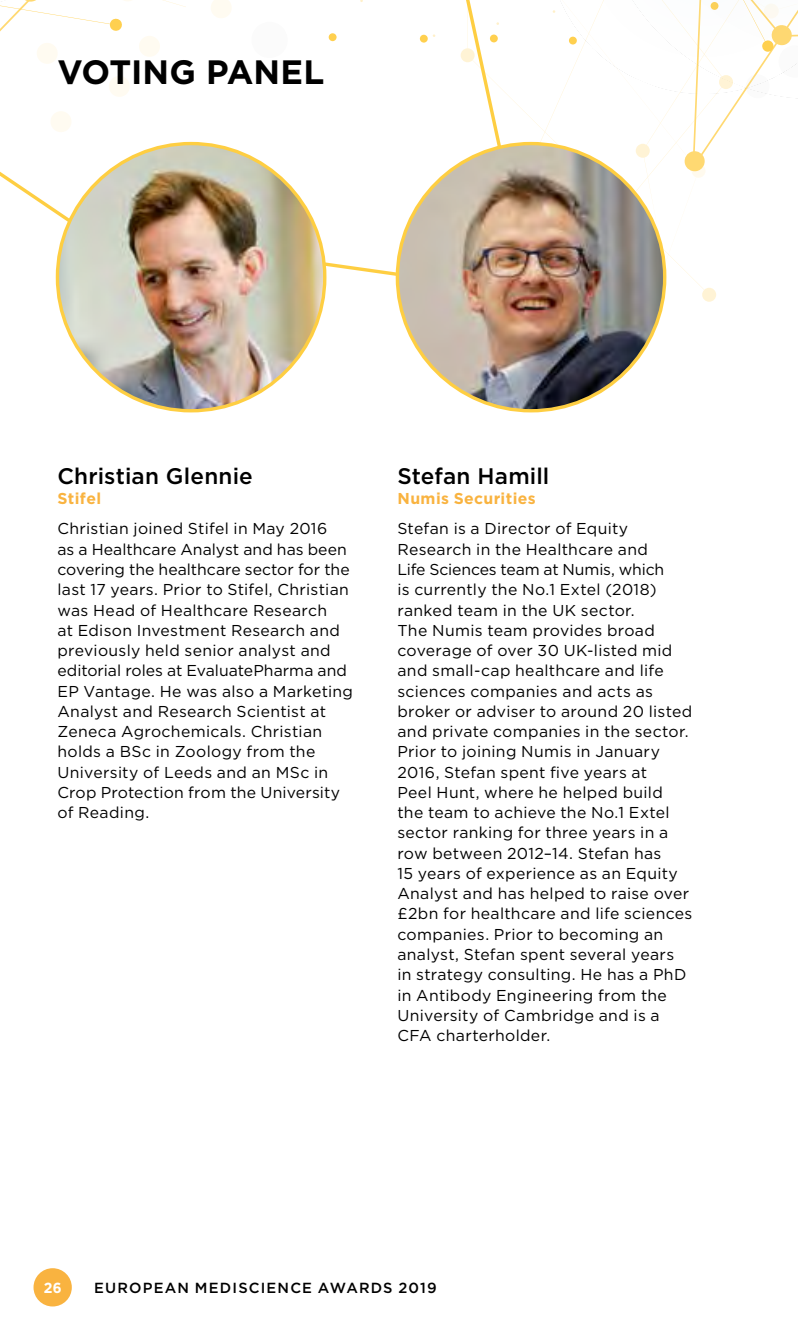
<style>
.page{position:relative;width:798px;height:1340px;background:#fff}
.page>*{position:absolute;margin:0;border:0;box-sizing:border-box;transform-origin:0 0}
.t1{font:700 33.75px "Gotham";color:#000}
.t2{font:500 22.5px "Gotham";letter-spacing:.005em;color:#000}
.t3{font:15.75px/20.2px "Gotham";letter-spacing:.02em;color:#000}
.t4{font:700 15.75px "Gotham";letter-spacing:.025em;color:#f9b340}
.t5{font:500 14.62px "Gotham";letter-spacing:.08em;color:#000}
.t6{font:700 14.62px "Gotham";color:#fff}
</style>
<div class="page">
<div style="left:33px;top:1268px;width:39px;height:38px;background:#f9b340;border-radius:50%"></div>
<svg style="left:0;top:0;width:797px;height:413px"></svg>
<img style="left:57px;top:144px;width:267px;height:267px;border-radius:134px">
<h1 class="t1" style="left:57px;top:50px;width:268px">VOTING PANEL</h1>
<h2 class="t2" style="left:57px;top:461px;width:197px">Christian Glennie</h2>
<p class="t4" style="left:57px;top:488px;width:45px">Stifel</p>
<p class="t3" style="left:57px;top:518px;width:297px">Christian joined Stifel in May 2016<br>as a Healthcare Analyst and has been covering the healthcare sector for the last 17 years. Prior to Stifel, Christian was Head of Healthcare Research<br>at Edison Investment Research and previously held senior analyst and editorial roles at EvaluatePharma and EP Vantage. He was also a Marketing Analyst and Research Scientist at Zeneca Agrochemicals. Christian holds a BSc in Zoology from the University of Leeds and an MSc in Crop Protection from the University of Reading.</p>
<h2 class="t2" style="left:397px;top:461px;width:153px">Stefan Hamill</h2>
<p class="t4" style="left:397px;top:488px;width:140px">Numis Securities</p>
<p class="t3" style="left:397px;top:518px;width:296px">Stefan is a Director of Equity<br>Research in the Healthcare and<br>Life Sciences team at Numis, which<br>is currently the No.1 Extel (2018) ranked team in the UK sector.<br>The Numis team provides broad coverage of over 30 UK-listed mid and small-cap healthcare and life sciences companies and acts as broker or adviser to around 20 listed and private companies in the sector.<br>Prior to joining Numis in January<br>2016, Stefan spent five years at<br>Peel Hunt, where he helped build the team to achieve the No.1 Extel sector ranking for three years in a row between 2012–14. Stefan has<br>15 years of experience as an Equity<br>Analyst and has helped to raise over £2bn for healthcare and life sciences companies. Prior to becoming an analyst, Stefan spent several years<br>in strategy consulting. He has a PhD in Antibody Engineering from the<br>University of Cambridge and is a<br>CFA charterholder.</p>
<p class="t6" style="left:44px;top:1277px;width:19px">26</p>
<p class="t5" style="left:94px;top:1277px;width:344px">EUROPEAN MEDISCIENCE AWARDS 2019</p>
</div>
